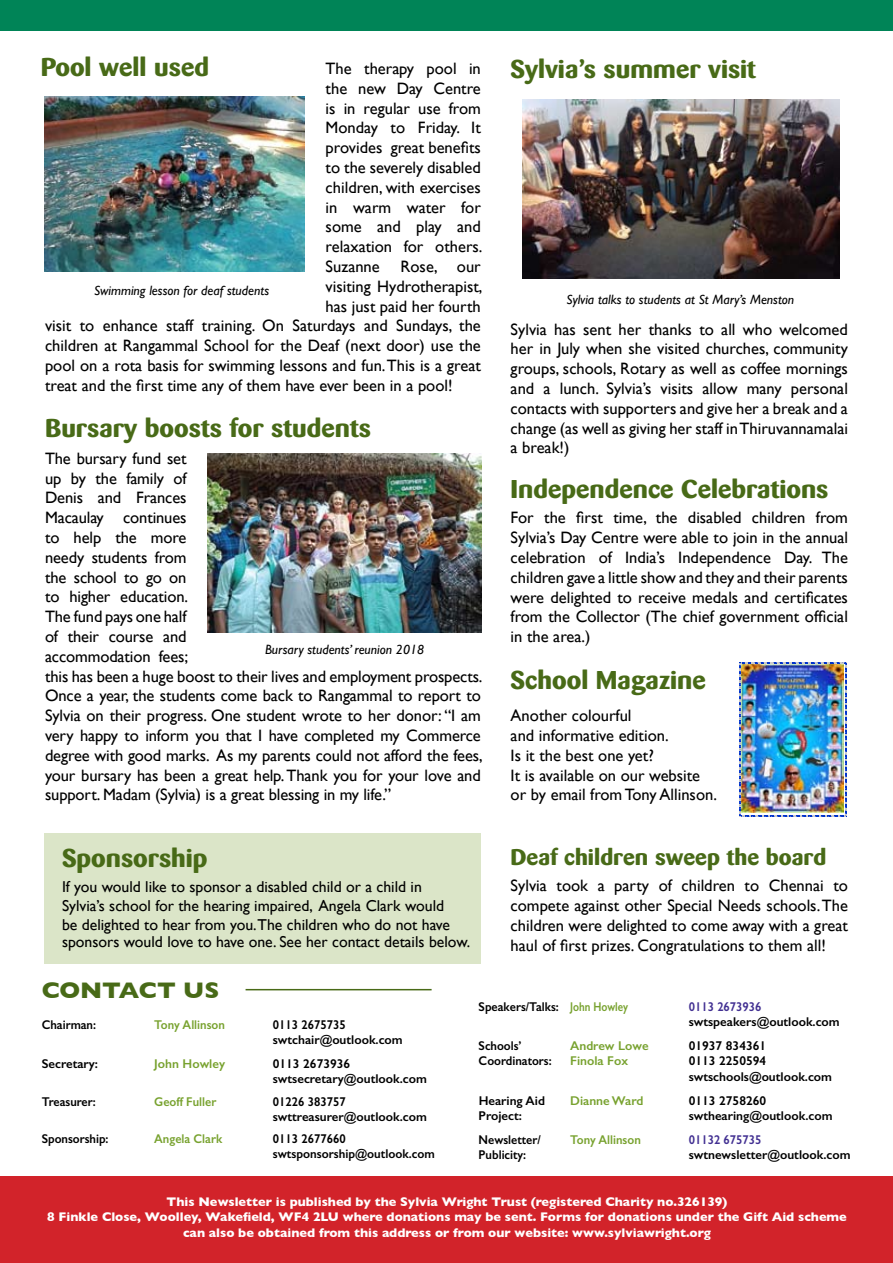
<style>
.page{position:relative;width:893px;height:1263px;background:#fff}
.page>*{position:absolute;margin:0;border:0;box-sizing:border-box;transform-origin:0 0}
.t1{font:700 25.5px "Barmeno";color:#486a17;scale:1.1 1}
.t2{font:700 22.95px "Gill Sans";letter-spacing:-.015em;color:#486a17;scale:1.07 1}
.t3{font:700 22.5px "Barmeno";color:#486a17;scale:1.1 1}
.t4{font:16.5px/19.8px "Gill Sans";letter-spacing:-.005em;color:#000;text-align:justify}
.t5{font:15.75px/18.9px "Gill Sans";color:#000}
.t6{font:italic 13.5px "Gill Sans";color:#000}
.t7{font:700 12.75px/15.8px "Gill Sans";color:#fff;text-align:center}
.t8{font:600 12.75px/15px "Gill Sans";color:#000;scale:.94 1}
.t9{font:600 12.75px/15px "Gill Sans";color:#000}
.t10{font:600 12.75px "Gill Sans";color:#78a22f;scale:.94 1}
.t11{font:600 12.75px "Gill Sans";color:#78a22f}
.t12{font:600 12.75px "Gill Sans";color:#423092;scale:.94 1}
.s1{color:#78a22f}
</style>
<div class="page">
<div style="left:44px;top:834px;width:437px;height:130px;background:#dbe5c8"></div>
<div style="left:0;top:0;width:893px;height:30px;background:#008457"></div>
<div style="left:0;top:1176px;width:893px;height:87px;background:#d2232a"></div>
<hr style="left:246px;top:989px;width:186px;height:1px;background:#486a17">
<img style="left:45px;top:96px;width:259px;height:175px">
<img style="left:208px;top:454px;width:273px;height:179px">
<img style="left:522px;top:100px;width:317px;height:179px">
<img style="left:739px;top:662px;width:107px;height:155px">
<h1 class="t1" style="left:41px;top:52px;width:155px">Pool well used</h1>
<p class="t4" style="left:326px;top:58px;width:158px">The therapy pool in the new Day Centre is in regular use from Monday to Friday. It provides great benefits to the severely disabled children, with exercises in warm water for some and play and relaxation for others.<br>Suzanne</p>
<p class="t4" style="left:401px;top:256px;width:82px">Rose, our</p>
<p class="t4" style="left:326px;top:276px;width:158px">visiting Hydrotherapist,</p>
<p class="t4" style="left:326px;top:296px;width:157px">has just paid her fourth</p>
<p class="t4" style="left:45px;top:316px;width:437px">visit to enhance staff training. On Saturdays and Sundays, the</p>
<p class="t4" style="left:45px;top:336px;width:437px">children at Rangammal School for the Deaf (next door) use the</p>
<p class="t4" style="left:45px;top:355px;width:437px">pool on a rota basis for swimming lessons and fun. This is a great</p>
<p class="t4" style="left:45px;top:375px;width:409px">treat and the first time any of them have ever been in a pool!</p>
<h1 class="t1" style="left:45px;top:412px;width:298px">Bursary boosts for students</h1>
<p class="t4" style="left:45px;top:448px;width:439px;text-align:left">The bursary fund set<br>up by the family of<br>Denis and Frances<br>Macaulay continues<br>to help the more<br>needy students from<br>the school to go on<br>to higher education.<br>The fund pays one half<br>of their course and<br>accommodation fees;<br>this has been a huge boost to their lives and employment prospects.<br>Once a year, the students come back to Rangammal to report to Sylvia on their progress. One student wrote to her donor: “I am very happy to inform you that I have completed my Commerce degree with good marks. As my parents could not afford the fees, your bursary has been a great help. Thank you for your love and support. Madam (Sylvia) is a great blessing in my life.”</p>
<p class="t6" style="left:94px;top:283px;width:177px">Swimming lesson for deaf students</p>
<p class="t6" style="left:265px;top:642px;width:161px">Bursary students’ reunion 2018</p>
<h1 class="t1" style="left:62px;top:843px;width:134px">Sponsorship</h1>
<p class="t5" style="left:62px;top:877px;width:390px">If you would like to sponsor a disabled child or a child in<br>Sylvia’s school for the hearing impaired, Angela Clark would be delighted to hear from you.The children who do not have</p>
<p class="t5" style="left:62px;top:932px;width:410px">sponsors would love to have one. See her contact details below.</p>
<h1 class="t1" style="left:511px;top:53px;width:225px">Sylvia’s summer visit</h1>
<p class="t6" style="left:566px;top:292px;width:229px">Sylvia talks to students at St Mary’s Menston</p>
<p class="t4" style="left:511px;top:319px;width:339px">Sylvia has sent her thanks to all who welcomed her in July when she visited churches, community groups, schools, Rotary as well as coffee mornings and a lunch. Sylvia’s visits allow many personal contacts with supporters and give her a break and a change (as well as giving her staff in Thiruvannamalai a break!)</p>
<h1 class="t1" style="left:511px;top:473px;width:291px">Independence Celebrations</h1>
<p class="t4" style="left:511px;top:508px;width:339px">For the first time, the disabled children from Sylvia’s Day Centre were able to join in the annual celebration of India’s Independence Day. The children gave a little show and they and their parents were delighted to receive medals and certificates from the Collector (The chief government official in the area.)</p>
<h1 class="t1" style="left:511px;top:665px;width:179px">School Magazine</h1>
<p class="t4" style="left:511px;top:705px;width:208px;text-align:left">Another colourful<br>and informative edition.<br>Is it the best one yet?<br>It is available on our website or by email from Tony Allinson.</p>
<h3 class="t3" style="left:511px;top:844px;width:288px">Deaf children sweep the board</h3>
<p class="t4" style="left:511px;top:875px;width:339px">Sylvia took a party of children to Chennai to compete against other Special Needs schools. The children were delighted to come away with a great haul of first prizes. Congratulations to them all!</p>
<h2 class="t2" style="left:42px;top:972px;width:168px">contact us</h2>
<p class="t8" style="left:42px;top:1017px;width:59px">Chairman:</p>
<p class="t10" style="left:154px;top:1017px;width:77px">Tony Allinson</p>
<p class="t8" style="left:273px;top:1017px;width:140px">0113 2675735 swtchair@outlook.com</p>
<p class="t9" style="left:42px;top:1056px;width:58px">Secretary:</p>
<p class="t11" style="left:154px;top:1056px;width:72px">John Howley</p>
<p class="t9" style="left:273px;top:1056px;width:156px">0113 2673936 swtsecretary@outlook.com</p>
<p class="t8" style="left:42px;top:1094px;width:59px">Treasurer:</p>
<p class="t10" style="left:154px;top:1094px;width:68px">Geoff Fuller</p>
<p class="t8" style="left:273px;top:1094px;width:165px">01226 383757 swttreasurer@outlook.com</p>
<p class="t8" style="left:42px;top:1131px;width:73px">Sponsorship:</p>
<p class="t10" style="left:154px;top:1131px;width:74px">Angela Clark</p>
<p class="t8" style="left:273px;top:1131px;width:174px">0113 2677660 swtsponsorship@outlook.com</p>
<p class="t7" style="left:47px;top:1193px;width:801px">This N ewsletter is published by the Sylvia Wright Trust (registered Charity no.326139)<br>8 Finkle Close, Woolley, Wakefield, WF4 2LU where donations may be sent. Forms for donations under the Gift Aid scheme can also be obtained from this address or from our website: www.sylviawright.org</p>
<p class="t8" style="left:479px;top:999px;width:161px">Speakers/Talks: <span class="s1">John Howley</span></p>
<p class="t12" style="left:689px;top:999px;width:79px">0113 2673936</p>
<p class="t9" style="left:689px;top:1014px;width:153px">swtspeakers@outlook.com</p>
<p class="t8" style="left:479px;top:1038px;width:47px">Schools’</p>
<p class="t11" style="left:570px;top:1038px;width:80px">Andrew Lowe</p>
<p class="t9" style="left:689px;top:1038px;width:79px">01937 834361</p>
<p class="t8" style="left:479px;top:1053px;width:79px">Coordinators:</p>
<p class="t11" style="left:570px;top:1053px;width:59px">Finola Fox</p>
<p class="t9" style="left:689px;top:1053px;width:145px">0113 2250594 swtschools@outlook.com</p>
<p class="t9" style="left:479px;top:1093px;width:68px">Hearing Aid</p>
<p class="t11" style="left:570px;top:1093px;width:75px">Dianne Ward</p>
<p class="t9" style="left:689px;top:1093px;width:79px">0113 2758260</p>
<p class="t9" style="left:479px;top:1108px;width:45px">Project:</p>
<p class="t9" style="left:689px;top:1108px;width:145px">swthearing@outlook.com</p>
<p class="t8" style="left:479px;top:1132px;width:68px">Newsletter/</p>
<p class="t10" style="left:570px;top:1132px;width:77px">Tony Allinson</p>
<p class="t12" style="left:689px;top:1132px;width:79px">01132 675735</p>
<p class="t8" style="left:479px;top:1147px;width:52px">Publicity:</p>
<p class="t9" style="left:689px;top:1147px;width:163px">swtnewsletter@outlook.com</p>
</div>
